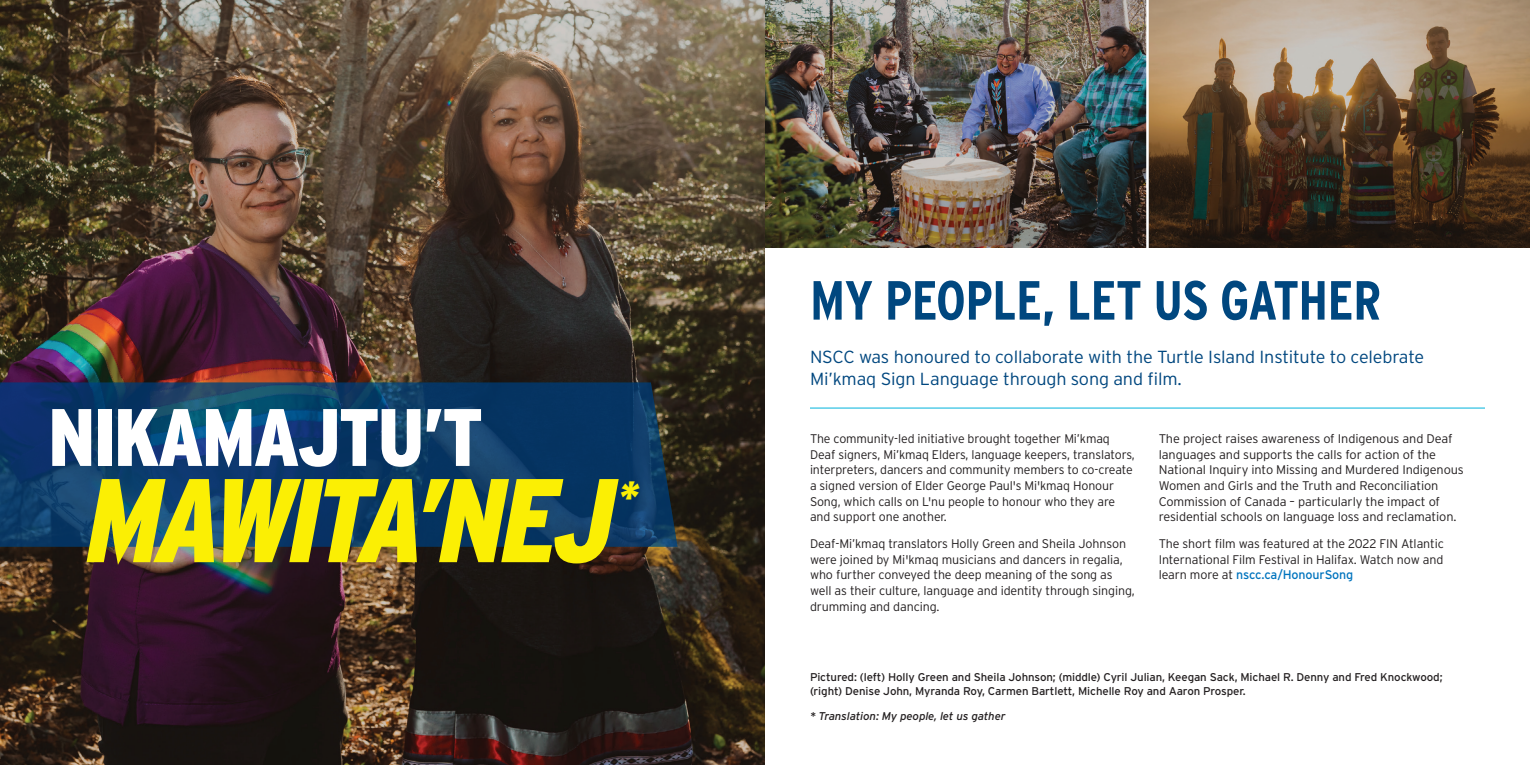
<style>
.page{position:relative;width:1530px;height:765px;background:#fff}
.page>*{position:absolute;margin:0;border:0;box-sizing:border-box;transform-origin:0 0}
.t1{font:italic 900 condensed 118.75px "Interstate";color:#fbef04;scale:.96 1}
.t2{font:900 condensed 81.25px "Interstate";letter-spacing:-.025em;color:#fff}
.t3{font:700 condensed 55px "Interstate";letter-spacing:-.01em;color:#00477f}
.t4{font:italic 900 condensed 43.75px "Interstate";color:#fbef04;scale:.96 1}
.t5{font:300 17.5px/22.5px "Interstate";letter-spacing:-.01em;color:#00477f}
.t6{font:300 12.5px/15.6px "Interstate";letter-spacing:-.01em;color:#231f20}
.t7{font:11.25px/13.8px "Interstate";letter-spacing:-.01em;color:#231f20}
.t8{font:italic 11.25px "Interstate";letter-spacing:-.01em;color:#231f20}
.s1{font-weight:400;color:#0074be}
</style>
<div class="page">
<img style="left:0;top:0;width:765px;height:765px">
<svg style="left:0;top:382px;width:678px;height:165px;fill:#0b3667"></svg>
<img style="left:765px;top:0;width:765px;height:248px">
<hr style="left:810px;top:408px;width:675px;height:1px;background:#00b3dc">
<hr style="left:1146px;top:0;width:3px;height:259px;background:#fff">
<p class="t2" style="left:48px;top:388px;width:437px">NIKAMAJTU’T</p>
<p class="t1" style="left:81px;top:448px;width:579px">MAWITA’NEJ</p>
<p class="t4" style="left:617px;top:470px;width:32px">*</p>
<p class="t3" style="left:810px;top:267px;width:573px">MY PEOPLE, LET US GATHER</p>
<p class="t5" style="left:810px;top:345px;width:616px">NSCC was honoured to collaborate with the Turtle Island Institute to celebrate<br>Mi’kmaq Sign Language through song and film.</p>
<p class="t6" style="left:810px;top:431px;width:326px">The community-led initiative brought together Mi’kmaq Deaf signers, Mi’kmaq Elders, language keepers, translators, interpreters, dancers and community members to co-create a signed version of Elder George Paul's Mi'kmaq Honour Song, which calls on L'nu people to honour who they are and support one another.</p>
<p class="t6" style="left:810px;top:536px;width:326px">Deaf-Mi’kmaq translators Holly Green and Sheila Johnson were joined by Mi'kmaq musicians and dancers in regalia, who further conveyed the deep meaning of the song as well as their culture, language and identity through singing, drumming and dancing.</p>
<p class="t6" style="left:1159px;top:431px;width:307px">The project raises awareness of Indigenous and Deaf languages and supports the calls for action of the National Inquiry into Missing and Murdered Indigenous Women and Girls and the Truth and Reconciliation Commission of Canada – particularly the impact of residential schools on language loss and reclamation.</p>
<p class="t6" style="left:1159px;top:536px;width:287px;text-align:justify">The short film was featured at the 2022 FIN Atlantic International Film Festival in Halifax. Watch now and learn more at <span class="s1">nscc.ca/HonourSong</span></p>
<p class="t7" style="left:810px;top:670px;width:634px">Pictured: (left) Holly Green and Sheila Johnson; (middle) Cyril Julian, Keegan Sack, Michael R. Denny and Fred Knockwood; (right) Denise John, Myranda Roy, Carmen Bartlett, Michelle Roy and Aaron Prosper.</p>
<p class="t8" style="left:810px;top:709px;width:197px">* Translation: My people, let us gather</p>
</div>
